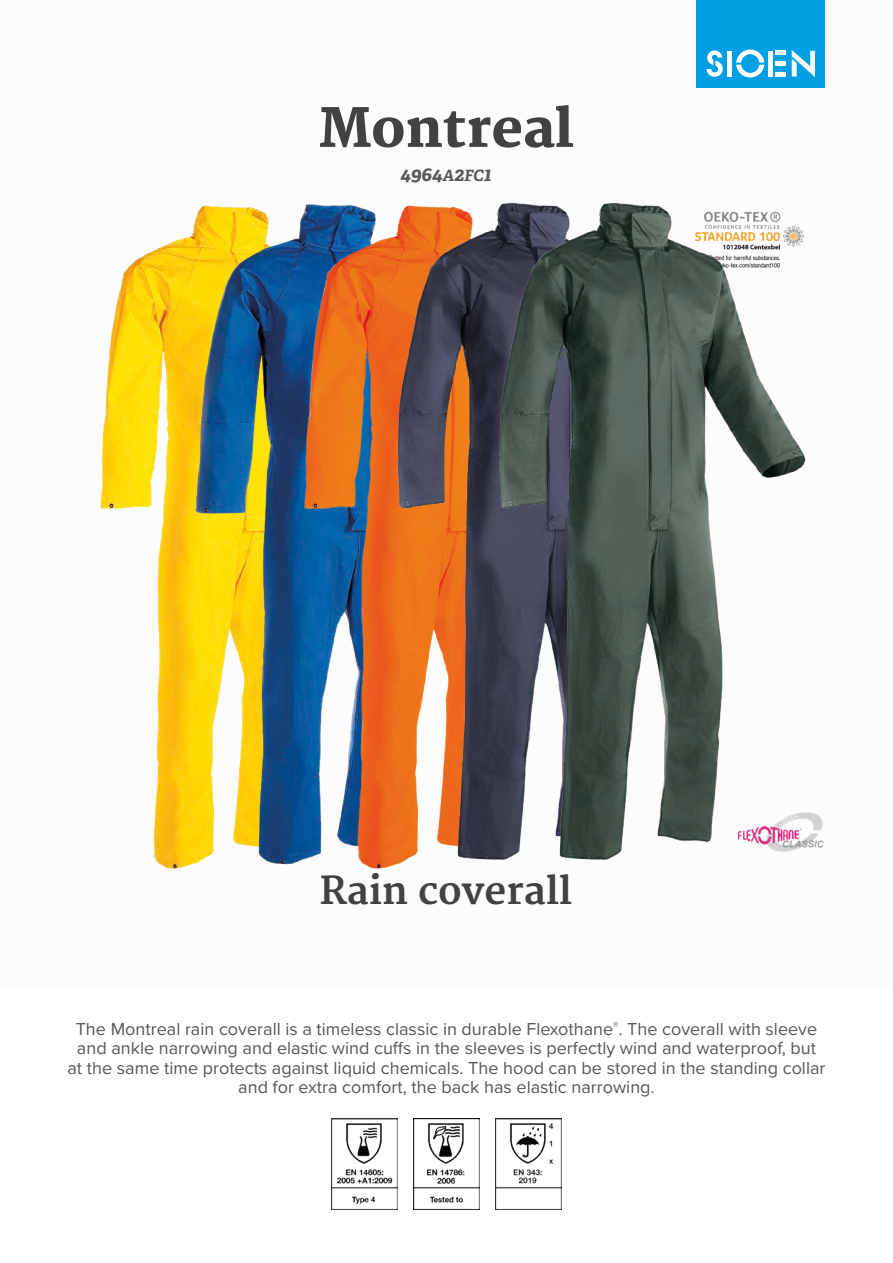
<style>
.page{position:relative;width:893px;height:1263px;background:#fff}
.page>*{position:absolute;margin:0;border:0;box-sizing:border-box;transform-origin:0 0}
.t1{font:800 52.5px "Merriweather";color:#424243}
.t2{font:700 37.5px "Merriweather";color:#424243}
.t3{font:italic 700 19.5px "Adelle PE";color:#575756}
.t4{font:18px/19.5px "Proxima Nova";color:#575756;text-align:center}
.s1{font-size:15.6px}
</style>
<div class="page">
<div style="left:697px;top:0;width:128px;height:88px;background:#009fe3"></div>
<svg style="left:707px;top:50px;width:16px;height:27px"></svg>
<svg style="left:736px;top:50px;width:28px;height:28px"></svg>
<div style="left:727px;top:51px;width:5px;height:26px;background:#fff"></div>
<div style="left:768px;top:51px;width:5px;height:26px;background:#fff"></div>
<div style="left:775px;top:72px;width:11px;height:5px;background:#fff"></div>
<div style="left:775px;top:61px;width:11px;height:5px;background:#fff"></div>
<hr style="left:775px;top:51px;width:11px;height:4px;background:#fff">
<svg style="left:792px;top:50px;width:23px;height:27px"></svg>
<img style="left:331px;top:1118px;width:67px;height:92px">
<img style="left:413px;top:1118px;width:67px;height:92px">
<img style="left:495px;top:1118px;width:67px;height:92px">
<img style="left:102px;top:205px;width:102px;height:664px">
<img style="left:204px;top:205px;width:102px;height:660px">
<img style="left:306px;top:204px;width:102px;height:665px">
<img style="left:408px;top:202px;width:416px;height:658px">
<h1 class="t1" style="left:318px;top:98px;width:257px">Montreal</h1>
<p class="t3" style="left:400px;top:160px;width:93px">4964<span class="s1">A</span>2<span class="s1">FC</span>1</p>
<h2 class="t2" style="left:320px;top:869px;width:254px">Rain coverall</h2>
<p class="t4" style="left:67px;top:1018px;width:759px">The Montreal rain coverall is a timeless classic in durable Flexothane<sup>®</sup>. The coverall with sleeve and ankle narrowing and elastic wind cuffs in the sleeves is perfectly wind and waterproof, but at the same time protects against liquid chemicals. The hood can be stored in the standing collar and for extra comfort, the back has elastic narrowing.</p>
</div>
